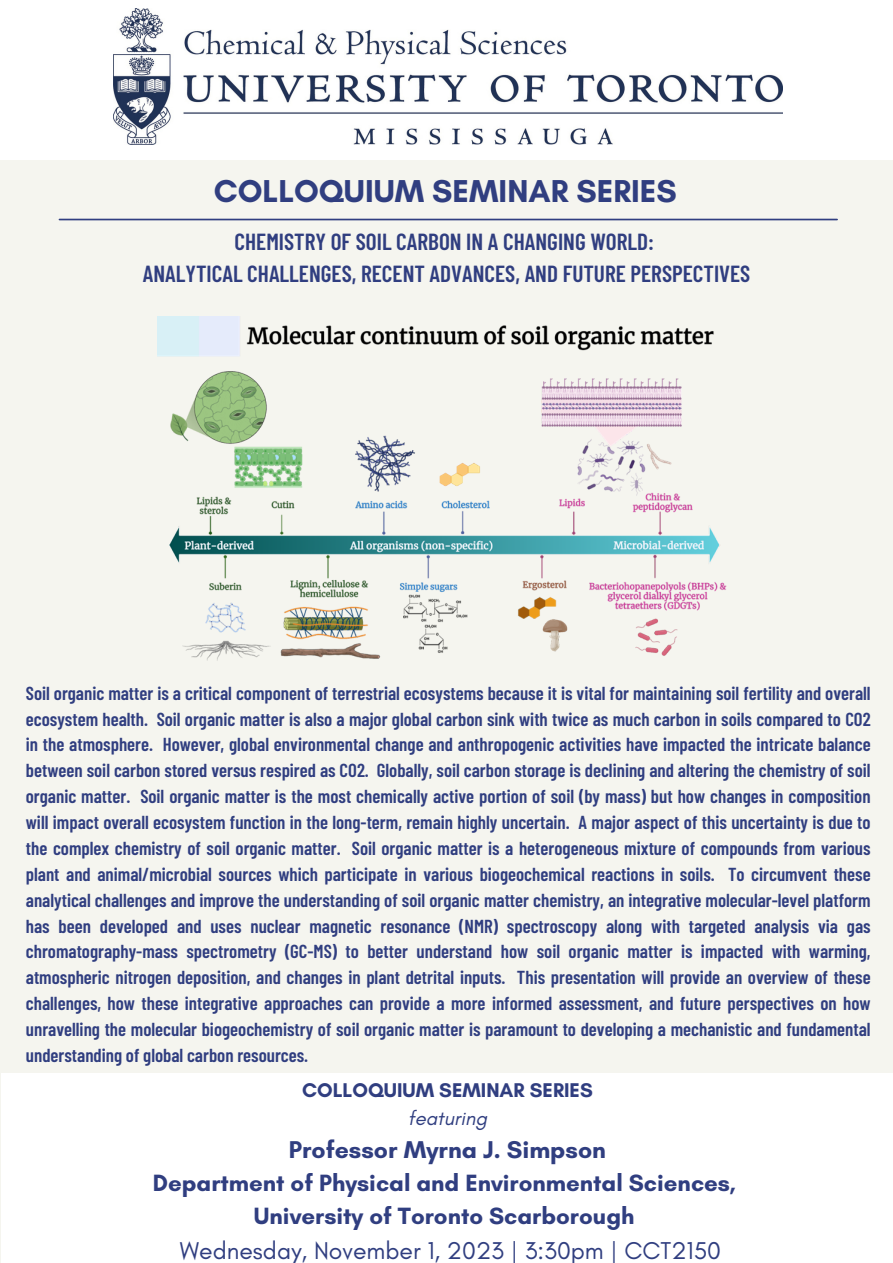
<style>
.page{position:relative;width:893px;height:1263px;background:#f5f5ef}
.page>*{position:absolute;margin:0;border:0;box-sizing:border-box;transform-origin:0 0}
.t1{font:700 32.25px "Glacial Indifference";color:#303e80}
.t2{font:24.75px "Glacial Indifference";color:#303e80}
.t3{font:700 24.75px "Glacial Indifference";color:#303e80}
.t4{font:700 24px "Glacial Indifference";color:#303e80}
.t5{font:600 23.25px "Barlow Condensed";color:#303e80}
.t6{font:700 20.25px "Glacial Indifference";color:#303e80}
.t7{font:italic 20.25px "Glacial Indifference";color:#303e80}
.t8{font:600 18.75px/25.9px "Barlow Condensed";color:#303e80;text-align:justify}
</style>
<div class="page">
<div style="left:0;top:0;width:893px;height:159px;background:#fff"></div>
<img style="left:114px;top:8px;width:669px;height:137px">
<div style="left:2px;top:1073px;width:891px;height:190px;background:#fff"></div>
<hr style="left:59px;top:219px;width:778px;height:1px;background:#303e80">
<img style="left:158px;top:316px;width:569px;height:345px">
<p class="t1" style="left:214px;top:172px;width:464px">COLLOQUIUM SEMINAR SERIES</p>
<p class="t5" style="left:234px;top:227px;width:421px">CHEMISTRY OF SOIL CARBON IN A CHANGING WORLD:</p>
<p class="t5" style="left:143px;top:259px;width:609px">ANALYTICAL CHALLENGES, RECENT ADVANCES, AND FUTURE PERSPECTIVES</p>
<p class="t8" style="left:26px;top:679px;width:846px">Soil organic matter is a critical component of terrestrial ecosystems because it is vital for maintaining soil fertility and overall ecosystem health. Soil organic matter is also a major global carbon sink with twice as much carbon in soils compared to CO2 in the atmosphere. However, global environmental change and anthropogenic activities have impacted the intricate balance between soil carbon stored versus respired as CO2. Globally, soil carbon storage is declining and altering the chemistry of soil organic matter. Soil organic matter is the most chemically active portion of soil (by mass) but how changes in composition will impact overall ecosystem function in the long-term, remain highly uncertain. A major aspect of this uncertainty is due to the complex chemistry of soil organic matter. Soil organic matter is a heterogeneous mixture of compounds from various plant and animal/microbial sources which participate in various biogeochemical reactions in soils. To circumvent these analytical challenges and improve the understanding of soil organic matter chemistry, an integrative molecular-level platform has been developed and uses nuclear magnetic resonance (NMR) spectroscopy along with targeted analysis via gas chromatography-mass spectrometry (GC-MS) to better understand how soil organic matter is impacted with warming, atmospheric nitrogen deposition, and changes in plant detrital inputs. This presentation will provide an overview of these challenges, how these integrative approaches can provide a more informed assessment, and future perspectives on how unravelling the molecular biogeochemistry of soil organic matter is paramount to developing a mechanistic and fundamental understanding of global carbon resources.</p>
<p class="t6" style="left:302px;top:1077px;width:292px">COLLOQUIUM SEMINAR SERIES</p>
<p class="t7" style="left:408px;top:1106px;width:81px">featuring</p>
<p class="t3" style="left:289px;top:1134px;width:318px">Professor Myrna J. Simpson</p>
<p class="t4" style="left:153px;top:1168px;width:584px">Department of Physical and Environmental Sciences,</p>
<p class="t4" style="left:254px;top:1202px;width:382px">University of Toronto Scarborough</p>
<p class="t2" style="left:180px;top:1235px;width:543px">Wednesday, November 1, 2023 | 3:30pm | CCT2150</p>
</div>
